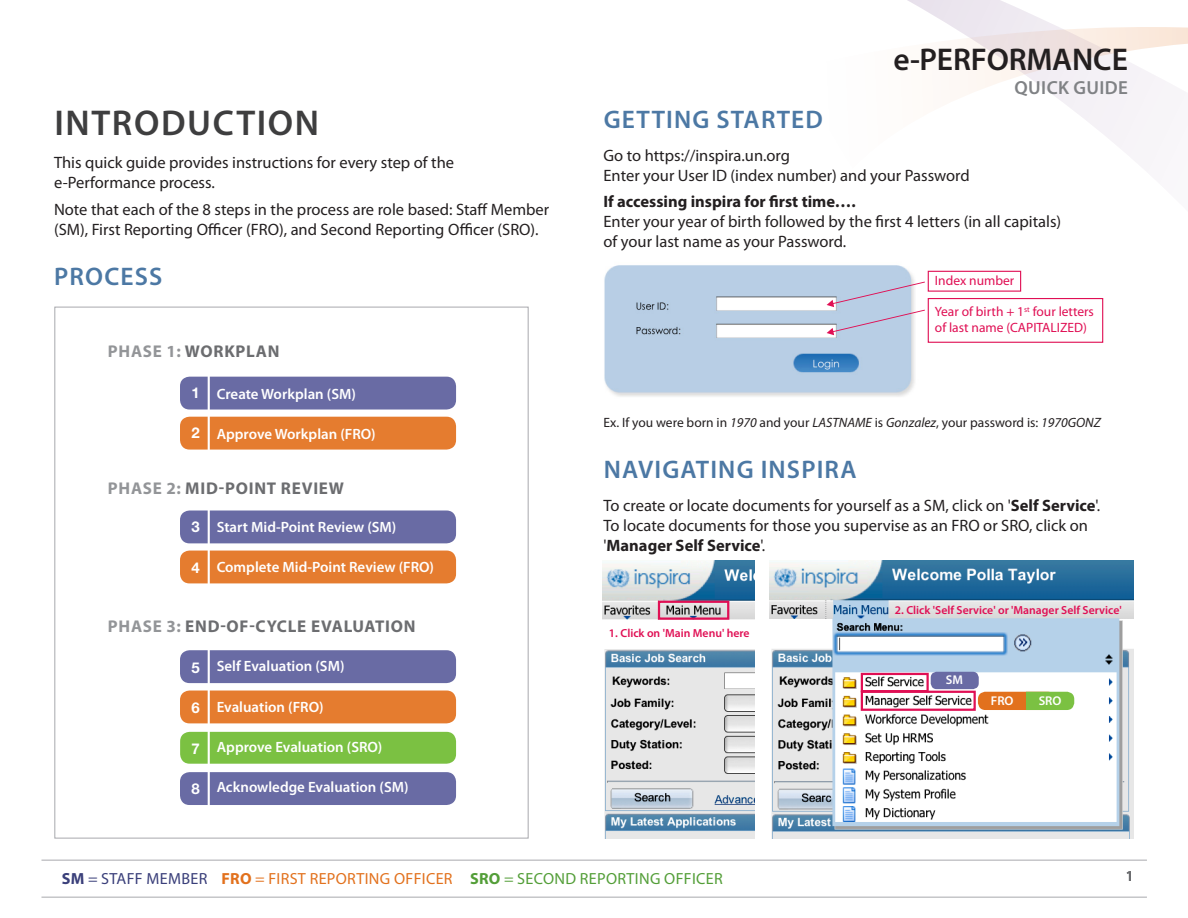
<style>
.page{position:relative;width:1188px;height:918px;background:#fff}
.page>*{position:absolute;margin:0;border:0;box-sizing:border-box;transform-origin:0 0}
.Phase_Head{font:600 36px "Myriad Pro";letter-spacing:.045em;color:#3e3e3f}
.t1{font:600 31.5px "Myriad Pro";letter-spacing:-.005em;color:#231f20}
.Phase_Head-2{font:600 25.5px "Myriad Pro";letter-spacing:.045em;color:#4c78a4}
.Intro_Body{font:600 25.5px "Myriad Pro";letter-spacing:.045em;color:#4c78a4}
.t2{font:600 18.9px "Myriad Pro";letter-spacing:.02em;color:#808285}
.overview_chart-heade{font:700 17.1px "Myriad Pro";letter-spacing:.045em;color:#6c6d70}
.Intro_Body-2{font:16.5px/19.8px "Myriad Pro";color:#231f20}
.Bullets{font:16.2px "Myriad Pro";letter-spacing:.02em;color:#539e38}
.t3{font:600 15px "Myriad Pro";color:#6c6d70}
.overview_chart{font:600 14.85px "Myriad Pro";color:#fff}
.overview_numb{font:700 14.85px "Helvetica Neue LT Std";color:#fff}
.Intro_Body-3{font:13.5px "Myriad Pro";color:#231f20}
.Step_Header__SRO{font:13.5px/16.2px "Myriad Pro";color:#e00f54}
.overview_chart-2{font:600 12.75px "Myriad Pro";color:#fff}
.overview_chart-3{font:600 11.7px "Myriad Pro";color:#e00f54}
.s1{color:#939598}
.s2{font-weight:700}
.s3{font-style:italic}
.s4{font-weight:700;color:#3a3f7a}
.s5{color:#3a3f7a}
.s6{font-weight:700;color:#e2711d}
.s7{color:#e2711d}
</style>
<div class="page">
<svg style="left:907px;top:0;width:281px;height:343px"></svg>
<hr style="left:41px;top:897px;width:1106px;height:1px;background:#a8a9ad">
<hr style="left:41px;top:860px;width:1106px;height:1px;background:#a8a9ad">
<div style="left:180px;top:377px;width:276px;height:33px;background:#696ba4;border-radius:10px"></div>
<div style="left:180px;top:417px;width:276px;height:33px;background:#e57c2f;border-radius:10px"></div>
<div style="left:180px;top:732px;width:276px;height:32px;background:#7bc142;border-radius:10px"></div>
<div style="left:180px;top:691px;width:276px;height:32px;background:#e57c2f;border-radius:10px"></div>
<div style="left:180px;top:650px;width:276px;height:33px;background:#696ba4;border-radius:10px"></div>
<div style="left:180px;top:772px;width:276px;height:33px;background:#696ba4;border-radius:10px"></div>
<div style="left:180px;top:551px;width:276px;height:32px;background:#e57c2f;border-radius:10px"></div>
<div style="left:180px;top:511px;width:276px;height:32px;background:#696ba4;border-radius:10px"></div>
<hr style="left:208px;top:367px;width:2px;height:97px;background:#fff">
<hr style="left:208px;top:503px;width:2px;height:106px;background:#fff">
<hr style="left:208px;top:640px;width:2px;height:182px;background:#fff">
<img style="left:604px;top:255px;width:330px;height:142px">
<div style="left:928px;top:271px;width:93px;height:21px;border:1px solid #e00f54"></div>
<div style="left:928px;top:298px;width:175px;height:45px;border:1px solid #e00f54"></div>
<svg style="left:827px;top:282px;width:98px;height:53px;background:#c4cce1"></svg>
<img style="left:770px;top:561px;width:364px;height:277px">
<img style="left:603px;top:561px;width:152px;height:277px">
<div style="left:931px;top:672px;width:48px;height:17px;background:#696ba4;border-radius:6px"></div>
<div style="left:978px;top:692px;width:77px;height:18px;background:#e2711d;border-radius:8px"></div>
<svg style="left:1026px;top:692px;width:48px;height:18px"></svg>
<div style="left:658px;top:601px;width:71px;height:19px;border:2px solid #e00f54"></div>
<div style="left:861px;top:673px;width:68px;height:19px;border:2px solid #e00f54"></div>
<div style="left:861px;top:691px;width:115px;height:20px;border:2px solid #e00f54"></div>
<p class="Phase_Head" style="left:54px;top:103px;width:266px">INTRODUCTION</p>
<p class="Intro_Body-2" style="left:54px;top:153px;width:402px">This quick guide provides instructions for every step of the e-Performance process.</p>
<p class="Intro_Body-2" style="left:54px;top:200px;width:497px">Note that each of the 8 steps in the process are role based: Staff Member (SM), First Reporting Officer (FRO), and Second Reporting Officer (SRO).</p>
<p class="Intro_Body" style="left:54px;top:263px;width:110px">PROCESS</p>
<p class="overview_chart-heade" style="left:108px;top:341px;width:173px"><span class="s1">PHASE 1:</span> WORKPLAN</p>
<p class="overview_numb" style="left:191px;top:384px;width:10px">1</p>
<p class="overview_chart" style="left:217px;top:386px;width:141px">Create Workplan (SM)</p>
<p class="overview_numb" style="left:191px;top:423px;width:10px">2</p>
<p class="overview_chart" style="left:217px;top:426px;width:161px">Approve Workplan (FRO)</p>
<p class="overview_chart-heade" style="left:108px;top:478px;width:238px"><span class="s1">PHASE 2:</span> MID-POINT REVIEW</p>
<p class="overview_numb" style="left:191px;top:518px;width:10px">3</p>
<p class="overview_chart" style="left:217px;top:519px;width:181px">Start Mid-Point Review (SM)</p>
<p class="overview_numb" style="left:191px;top:558px;width:10px">4</p>
<p class="overview_chart" style="left:217px;top:559px;width:219px">Complete Mid-Point Review (FRO)</p>
<p class="overview_chart-heade" style="left:108px;top:617px;width:309px"><span class="s1">PHASE 3:</span> END-OF-CYCLE EVALUATION</p>
<p class="overview_numb" style="left:191px;top:658px;width:10px">5</p>
<p class="overview_chart" style="left:217px;top:658px;width:129px">Self Evaluation (SM)</p>
<p class="overview_numb" style="left:191px;top:699px;width:10px">6</p>
<p class="overview_chart" style="left:217px;top:699px;width:108px">Evaluation (FRO)</p>
<p class="overview_numb" style="left:191px;top:740px;width:10px">7</p>
<p class="overview_chart" style="left:217px;top:739px;width:167px">Approve Evaluation (SRO)</p>
<p class="overview_numb" style="left:191px;top:780px;width:10px">8</p>
<p class="overview_chart" style="left:217px;top:779px;width:193px">Acknowledge Evaluation (SM)</p>
<p class="t1" style="left:894px;top:42px;width:236px">e-PERFORMANCE</p>
<p class="t2" style="left:1015px;top:77px;width:115px">QUICK GUIDE</p>
<p class="Phase_Head-2" style="left:604px;top:105px;width:221px">GETTING STARTED</p>
<p class="Intro_Body-2" style="left:604px;top:146px;width:368px">Go to https://inspira.un.org<br>Enter your User ID (index number) and your Password</p>
<p class="Intro_Body-2" style="left:604px;top:192px;width:459px"><span class="s2">If accessing inspira for first time….<br></span>Enter your year of birth followed by the first 4 letters (in all capitals) of your last name as your Password.</p>
<p class="Step_Header__SRO" style="left:935px;top:273px;width:81px">Index number</p>
<p class="Step_Header__SRO" style="left:935px;top:304px;width:161px">Year of birth + 1<sup>st</sup> four letters of last name (CAPITALIZED)</p>
<p class="Intro_Body-3" style="left:604px;top:415px;width:499px">Ex. If you were born in <span class="s3">1970</span> and your <span class="s3">LASTNAME</span> is <span class="s3">Gonzalez</span>, your password is: <span class="s3">1970GONZ</span></p>
<p class="Phase_Head-2" style="left:604px;top:455px;width:254px">NAVIGATING INSPIRA</p>
<p class="Intro_Body-2" style="left:604px;top:496px;width:498px">To create or locate documents for yourself as a SM, click on '<span class="s2">Self Service</span>'.<br>To locate documents for those you supervise as an FRO or SRO, click on '<span class="s2">Manager Self Service</span>'.</p>
<p class="overview_chart-3" style="left:609px;top:627px;width:142px">1. Click on 'Main Menu' here</p>
<p class="overview_chart-3" style="left:895px;top:603px;width:228px">2. Click 'Self Service' or 'Manager Self Service'</p>
<p class="overview_chart-2" style="left:946px;top:673px;width:19px">SM</p>
<p class="overview_chart-2" style="left:991px;top:694px;width:24px">FRO</p>
<p class="overview_chart-2" style="left:1039px;top:694px;width:24px">SRO</p>
<p class="Bullets" style="left:62px;top:870px;width:663px"><span class="s4">SM</span> <span class="s5">= STAFF MEMBER</span> <span class="s6">FRO</span> <span class="s7">= FIRST REPORTING OFFICER</span> <span class="s2">SRO</span> = SECOND REPORTING OFFICER</p>
<p class="t3" style="left:1126px;top:868px;width:10px">1</p>
</div>
